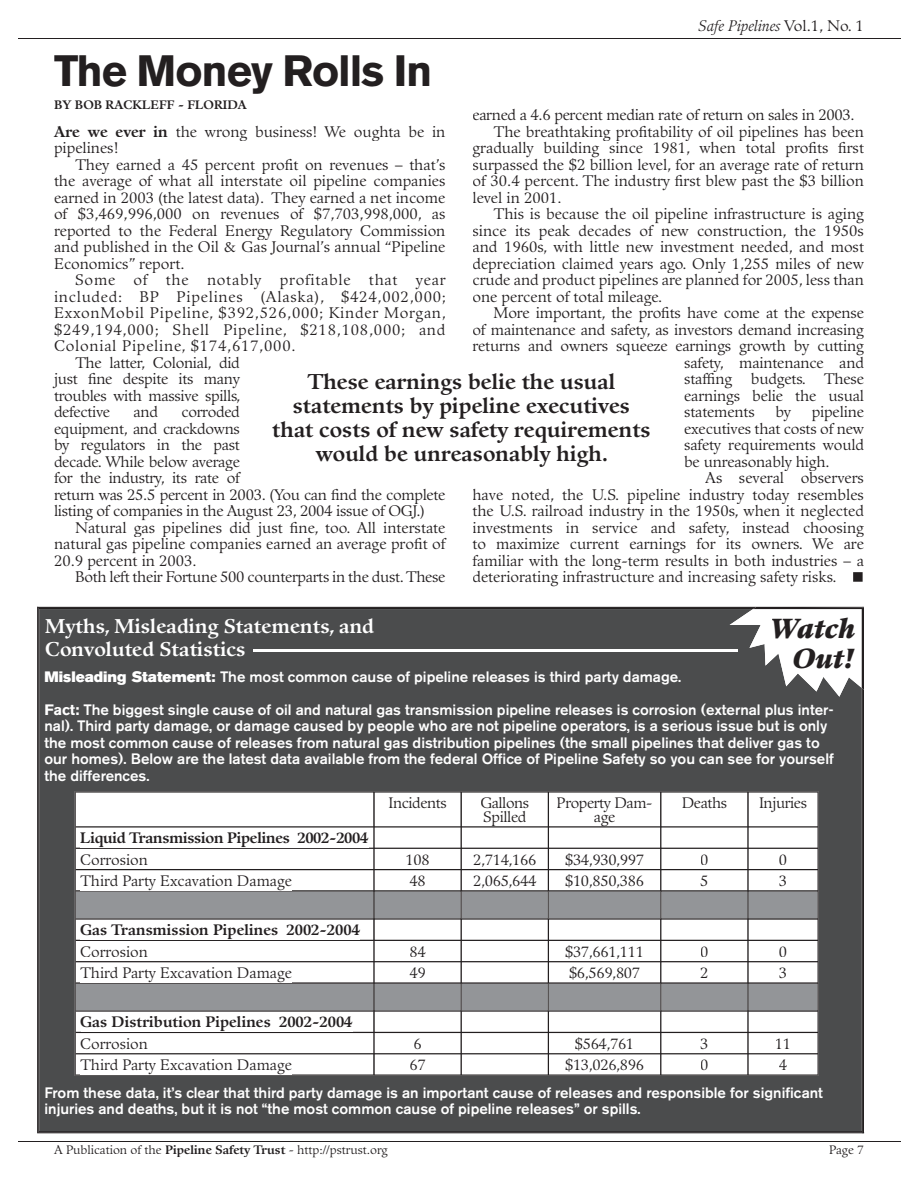
<style>
.page{position:relative;width:918px;height:1188px;background:#fff}
.page>*{position:absolute;margin:0;border:0;box-sizing:border-box;transform-origin:0 0}
.t1{font:700 43.5px "Akzidenz Grotesk BE";letter-spacing:-.025em;color:#231f20}
.t2{font:italic 900 27px/30px "Guardi";color:#231f20;text-align:right}
.t3{font:700 21px/24px "Guardi";color:#231f20;text-align:center}
.t4{font:700 19.5px/22.5px "Guardi";color:#fff}
.t5{font:15px/16.5px "Guardi";color:#231f20;text-align:justify}
.t6{font:500 15px/16.5px "Akzidenz Grotesk BE";color:#fff}
.t7{font:15px/16.5px "Guardi";letter-spacing:-.02em;color:#231f20}
.t8{font:15px "Guardi";letter-spacing:.05em;color:#231f20}
.t9{font:italic 15px "Guardi";color:#231f20}
.t10{font:14.85px/13.6px "Guardi";letter-spacing:-.025em;color:#231f20}
.t11{font:14.85px "Guardi";color:#231f20}
.t12{font:700 14.85px "Guardi";color:#231f20}
.t13{font:700 14.85px "Guardi";letter-spacing:-.02em;color:#231f20}
.t14{font:12px "Guardi";color:#231f20}
.t15{font:700 12px "Guardi";color:#231f20}
.s1{font-style:normal}
.s2{font-weight:700}
.s3{font-family:"Akzidenz Grotesk BE Super";font-weight:400}
</style>
<div class="page">
<hr style="left:18px;top:1141px;width:882px;height:1px;background:#231f20">
<hr style="left:18px;top:39px;width:882px;height:1px;background:#231f20">
<svg style="left:38px;top:608px;width:825px;height:524px;fill:#4b4c4d"></svg>
<svg style="left:730px;top:607px;width:134px;height:90px"></svg>
<h1 class="t1" style="left:54px;top:46px;width:380px">The Money Rolls In</h1>
<p class="t9" style="left:698px;top:17px;width:167px">Safe Pipelines <span class="s1">Vol.1, No. 1</span></p>
<p class="t15" style="left:54px;top:97px;width:195px">BY BOB RACKLEFF - FLORIDA</p>
<p class="t5" style="left:54px;top:123px;width:393px"><span class="s2">Are we ever in</span> the wrong business! We oughta be in pipelines!</p>
<p class="t5" style="left:54px;top:156px;width:393px;text-indent:21px">They earned a 45 percent profit on revenues – that’s the average of what all interstate oil pipeline companies earned in 2003 (the latest data). They earned a net income of $3,469,996,000 on revenues of $7,703,998,000, as reported to the Federal Energy Regulatory Commission and published in the Oil &amp; Gas Journal’s annual “Pipeline Economics” report.</p>
<p class="t8" style="left:75px;top:271px;width:372px">Some of the notably profitable that year</p>
<p class="t8" style="left:54px;top:287px;width:394px">included: BP Pipelines (Alaska), $424,002,000;</p>
<p class="t8" style="left:54px;top:304px;width:394px">ExxonMobil Pipeline, $392,526,000; Kinder Morgan,</p>
<p class="t8" style="left:54px;top:320px;width:393px">$249,194,000; Shell Pipeline, $218,108,000; and</p>
<p class="t8" style="left:54px;top:337px;width:243px">Colonial Pipeline, $174,617,000.</p>
<p class="t7" style="left:75px;top:354px;width:166px">The latter, Colonial, did</p>
<p class="t7" style="left:54px;top:371px;width:187px">just fine despite its many</p>
<p class="t7" style="left:54px;top:387px;width:188px">troubles with massive spills,</p>
<p class="t7" style="left:54px;top:404px;width:58px">defective</p>
<p class="t5" style="left:134px;top:404px;width:26px">and</p>
<p class="t7" style="left:472px;top:107px;width:384px">earned a 4.6 percent median rate of return on sales in 2003.</p>
<p class="t5" style="left:494px;top:123px;width:372px">The breathtaking profitability of oil pipelines has been</p>
<p class="t5" style="left:472px;top:140px;width:393px">gradually building since 1981, when total profits first</p>
<p class="t5" style="left:472px;top:156px;width:393px">surpassed the $2 billion level, for an average rate of return</p>
<p class="t5" style="left:472px;top:173px;width:393px">of 30.4 percent. The industry first blew past the $3 billion</p>
<p class="t5" style="left:472px;top:189px;width:91px">level in 2001.</p>
<p class="t5" style="left:494px;top:206px;width:372px">This is because the oil pipeline infrastructure is aging</p>
<p class="t5" style="left:472px;top:222px;width:393px">since its peak decades of new construction, the 1950s</p>
<p class="t5" style="left:472px;top:239px;width:393px">and 1960s, with little new investment needed, and most</p>
<p class="t5" style="left:472px;top:255px;width:393px">depreciation claimed years ago. Only 1,255 miles of new</p>
<p class="t5" style="left:472px;top:272px;width:393px">crude and product pipelines are planned for 2005, less than</p>
<p class="t5" style="left:472px;top:288px;width:191px">one percent of total mileage.</p>
<p class="t5" style="left:494px;top:305px;width:372px">More important, the profits have come at the expense</p>
<p class="t5" style="left:472px;top:321px;width:393px">of maintenance and safety, as investors demand increasing</p>
<p class="t5" style="left:472px;top:338px;width:393px">returns and owners squeeze earnings growth by cutting</p>
<p class="t5" style="left:684px;top:354px;width:181px">safety, maintenance and</p>
<p class="t5" style="left:684px;top:371px;width:49px">staffing</p>
<p class="t5" style="left:684px;top:371px;width:181px;text-indent:67px">budgets. These earnings belie the usual statements</p>
<h3 class="t3" style="left:272px;top:370px;width:380px">These earnings belie the usual statements by pipeline executives that costs of new safety requirements would be unreasonably high.</h3>
<p class="t7" style="left:54px;top:404px;width:393px;text-indent:127px">corroded<br>equipment, and crackdowns<br>by regulators in the past<br>decade. While below average<br>for the industry, its rate of<br>return was 25.5 percent in 2003. (You can find the complete listing of companies in the August 23, 2004 issue of OGJ.)</p>
<p class="t5" style="left:54px;top:519px;width:393px;text-indent:21px">Natural gas pipelines did just fine, too. All interstate natural gas pipeline companies earned an average profit of 20.9 percent in 2003.</p>
<p class="t7" style="left:75px;top:569px;width:372px">Both left their Fortune 500 counterparts in the dust. These</p>
<p class="t5" style="left:684px;top:404px;width:181px;text-indent:128px">pipeline executives that costs of new safety requirements would be unreasonably high.</p>
<p class="t5" style="left:472px;top:470px;width:393px;text-indent:233px">As several observers have noted, the U.S. pipeline industry today resembles the U.S. railroad industry in the 1950s, when it neglected investments in service and safety, instead choosing to maximize current earnings for its owners. We are familiar with the long-term results in both industries – a deteriorating infrastructure and increasing safety risks. ■</p>
<p class="t5" style="left:775px;top:404px;width:17px">by</p>
<h2 class="t2" style="left:770px;top:613px;width:87px">Watch<br>Out!</h2>
<h3 class="t4" style="left:45px;top:615px;width:331px">Myths, Misleading Statements, and<br>Convoluted Statistics</h3>
<p class="t6" style="left:44px;top:668px;width:638px"><span class="s3">Misleading Statement:</span> The most common cause of pipeline releases is third party damage.</p>
<p class="t6" style="left:44px;top:701px;width:791px"><span class="s2">Fact:</span> The biggest single cause of oil and natural gas transmission pipeline releases is corrosion (external plus inter&shy;nal). Third party damage, or damage caused by people who are not pipeline operators, is a serious issue but is only the most common cause of releases from natural gas distribution pipelines (the small pipelines that deliver gas to our homes). Below are the latest data available from the federal Office of Pipeline Safety so you can see for yourself the differences.</p>
<p class="t10" style="left:388px;top:797px;width:60px">Incidents</p>
<p class="t10" style="left:480px;top:797px;width:50px">Gallons<br>Spilled</p>
<p class="t10" style="left:557px;top:797px;width:97px;text-align:center">Property Dam&shy;age</p>
<p class="t10" style="left:682px;top:797px;width:47px">Deaths</p>
<p class="t10" style="left:759px;top:797px;width:49px">Injuries</p>
<p class="t13" style="left:80px;top:829px;width:290px">Liquid Transmission Pipelines 2002-2004</p>
<p class="t11" style="left:80px;top:850px;width:69px">Corrosion</p>
<p class="t10" style="left:406px;top:853px;width:26px">108</p>
<p class="t10" style="left:473px;top:853px;width:65px">2,714,166</p>
<p class="t10" style="left:565px;top:853px;width:80px">$34,930,997</p>
<p class="t10" style="left:700px;top:853px;width:10px">0</p>
<p class="t10" style="left:779px;top:853px;width:10px">0</p>
<p class="t11" style="left:80px;top:872px;width:213px">Third Party Excavation Damage</p>
<p class="t10" style="left:410px;top:874px;width:18px">48</p>
<p class="t10" style="left:473px;top:874px;width:65px">2,065,644</p>
<p class="t10" style="left:565px;top:874px;width:80px">$10,850,386</p>
<p class="t10" style="left:700px;top:874px;width:10px">5</p>
<p class="t10" style="left:779px;top:874px;width:10px">3</p>
<p class="t12" style="left:80px;top:921px;width:281px">Gas Transmission Pipelines 2002-2004</p>
<p class="t11" style="left:80px;top:942px;width:69px">Corrosion</p>
<p class="t10" style="left:410px;top:945px;width:18px">84</p>
<p class="t10" style="left:565px;top:945px;width:80px">$37,661,111</p>
<p class="t10" style="left:700px;top:945px;width:10px">0</p>
<p class="t10" style="left:779px;top:945px;width:10px">0</p>
<p class="t11" style="left:80px;top:964px;width:213px">Third Party Excavation Damage</p>
<p class="t10" style="left:410px;top:966px;width:18px">49</p>
<p class="t10" style="left:569px;top:966px;width:72px">$6,569,807</p>
<p class="t10" style="left:700px;top:966px;width:10px">2</p>
<p class="t10" style="left:779px;top:966px;width:10px">3</p>
<p class="t12" style="left:80px;top:1013px;width:274px">Gas Distribution Pipelines 2002-2004</p>
<p class="t11" style="left:80px;top:1035px;width:69px">Corrosion</p>
<p class="t10" style="left:413px;top:1037px;width:10px">6</p>
<p class="t10" style="left:575px;top:1037px;width:61px">$564,761</p>
<p class="t10" style="left:700px;top:1037px;width:10px">3</p>
<p class="t10" style="left:775px;top:1037px;width:18px">11</p>
<p class="t11" style="left:80px;top:1056px;width:213px">Third Party Excavation Damage</p>
<p class="t10" style="left:410px;top:1058px;width:18px">67</p>
<p class="t10" style="left:565px;top:1058px;width:80px">$13,026,896</p>
<p class="t10" style="left:700px;top:1058px;width:10px">0</p>
<p class="t10" style="left:779px;top:1058px;width:10px">4</p>
<p class="t6" style="left:44px;top:1084px;width:780px">From these data, it’s clear that third party damage is an important cause of releases and responsible for significant injuries and deaths, but it is not “the most common cause of pipeline releases” or spills.</p>
<p class="t14" style="left:54px;top:1142px;width:335px">A Publication of the <span class="s2">Pipeline Safety Trust</span> - http://pstrust.org</p>
<p class="t14" style="left:829px;top:1142px;width:36px">Page 7</p>
</div>
